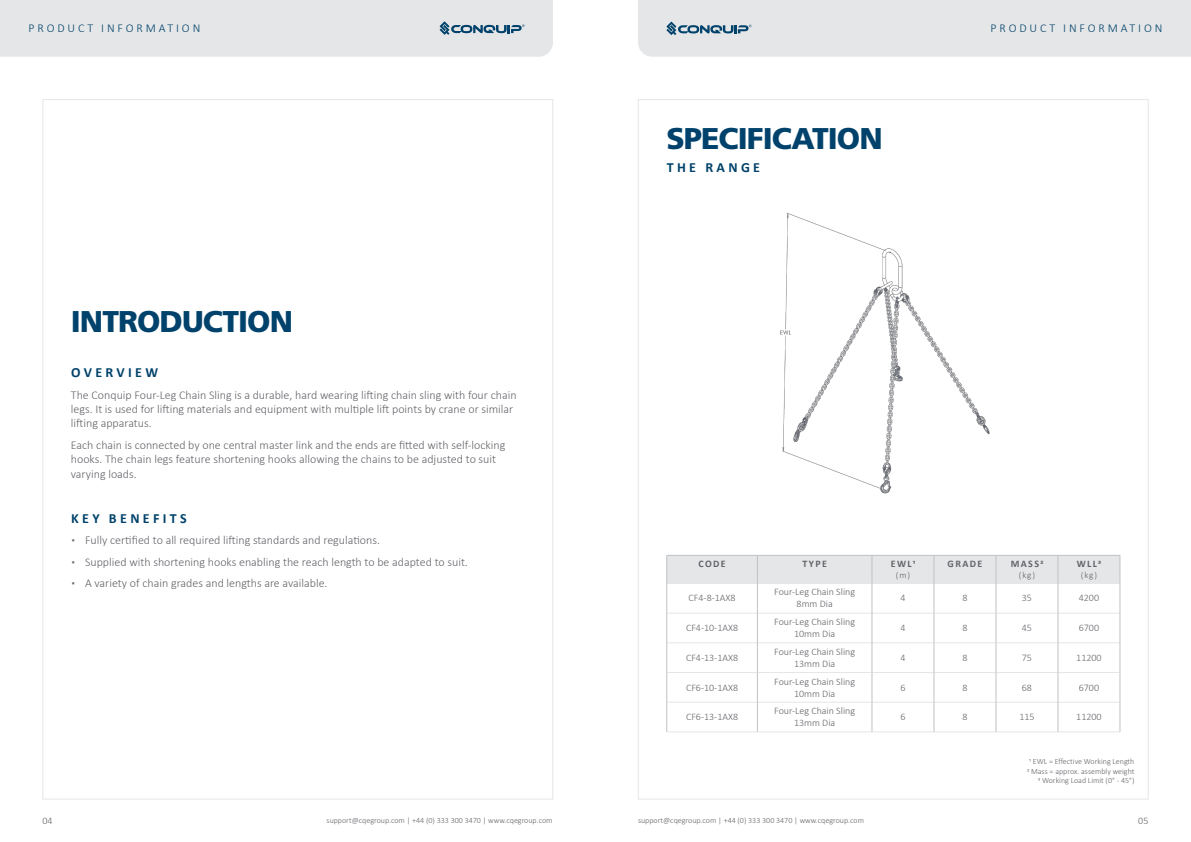
<style>
.page{position:relative;width:1191px;height:842px;background:#fff}
.page>*{position:absolute;margin:0;border:0;box-sizing:border-box;transform-origin:0 0}
.t1{font:900 30px "Frutiger LT Std";letter-spacing:-.03em;color:#00426b}
.t2{font:700 14px "Calibri";letter-spacing:.24em;color:#00426b}
.t3{font:300 12px/14.4px "Calibri";color:#636469}
.t4{font:300 12px "Calibri";letter-spacing:.24em;color:#00426b}
.t5{font:300 10px/12px "Calibri";color:#636469;text-align:center}
.t6{font:700 10px "Calibri";letter-spacing:.14em;color:#636469}
.t7{font:300 9px "Calibri";color:#636469}
.t8{font:300 8px/9.6px "Calibri";color:#636469;text-align:right}
</style>
<div class="page">
<div style="left:0;top:0;width:553px;height:57px;background:#e5e6e7"></div>
<div style="left:638px;top:0;width:553px;height:57px;background:#e5e6e7"></div>
<hr style="left:667px;top:583px;width:90px;height:1px;background:#e5e6e7">
<hr style="left:757px;top:583px;width:114px;height:1px;background:#e5e6e7">
<hr style="left:872px;top:583px;width:61px;height:1px;background:#e5e6e7">
<hr style="left:934px;top:583px;width:61px;height:1px;background:#e5e6e7">
<hr style="left:996px;top:583px;width:61px;height:1px;background:#e5e6e7">
<hr style="left:1058px;top:583px;width:61px;height:1px;background:#e5e6e7">
<hr style="left:667px;top:613px;width:90px;height:1px;background:#e5e6e7">
<hr style="left:757px;top:613px;width:114px;height:1px;background:#e5e6e7">
<hr style="left:872px;top:613px;width:61px;height:1px;background:#e5e6e7">
<hr style="left:934px;top:613px;width:61px;height:1px;background:#e5e6e7">
<hr style="left:996px;top:613px;width:61px;height:1px;background:#e5e6e7">
<hr style="left:1058px;top:613px;width:61px;height:1px;background:#e5e6e7">
<hr style="left:667px;top:643px;width:90px;height:1px;background:#e5e6e7">
<hr style="left:757px;top:643px;width:114px;height:1px;background:#e5e6e7">
<hr style="left:872px;top:643px;width:61px;height:1px;background:#e5e6e7">
<hr style="left:934px;top:643px;width:61px;height:1px;background:#e5e6e7">
<hr style="left:996px;top:643px;width:61px;height:1px;background:#e5e6e7">
<hr style="left:1058px;top:643px;width:61px;height:1px;background:#e5e6e7">
<hr style="left:667px;top:672px;width:90px;height:1px;background:#e5e6e7">
<hr style="left:757px;top:672px;width:114px;height:1px;background:#e5e6e7">
<hr style="left:872px;top:672px;width:61px;height:1px;background:#e5e6e7">
<hr style="left:934px;top:672px;width:61px;height:1px;background:#e5e6e7">
<hr style="left:996px;top:672px;width:61px;height:1px;background:#e5e6e7">
<hr style="left:1058px;top:672px;width:61px;height:1px;background:#e5e6e7">
<hr style="left:667px;top:702px;width:90px;height:1px;background:#e5e6e7">
<hr style="left:757px;top:702px;width:114px;height:1px;background:#e5e6e7">
<hr style="left:872px;top:702px;width:61px;height:1px;background:#e5e6e7">
<hr style="left:934px;top:702px;width:61px;height:1px;background:#e5e6e7">
<hr style="left:996px;top:702px;width:61px;height:1px;background:#e5e6e7">
<hr style="left:1058px;top:702px;width:61px;height:1px;background:#e5e6e7">
<hr style="left:666px;top:732px;width:91px;height:1px;background:#e5e6e7">
<hr style="left:757px;top:732px;width:115px;height:1px;background:#e5e6e7">
<hr style="left:872px;top:732px;width:62px;height:1px;background:#e5e6e7">
<hr style="left:934px;top:732px;width:62px;height:1px;background:#e5e6e7">
<hr style="left:996px;top:732px;width:62px;height:1px;background:#e5e6e7">
<hr style="left:1058px;top:732px;width:62px;height:1px;background:#e5e6e7">
<div style="left:666px;top:555px;width:454px;height:28px;background:#e5e6e7"></div>
<hr style="left:666px;top:583px;width:1px;height:30px;background:#c0c1c4">
<hr style="left:757px;top:583px;width:1px;height:30px;background:#c0c1c4">
<hr style="left:871px;top:583px;width:1px;height:30px;background:#c0c1c4">
<hr style="left:933px;top:583px;width:1px;height:30px;background:#c0c1c4">
<hr style="left:995px;top:583px;width:1px;height:30px;background:#c0c1c4">
<hr style="left:1057px;top:583px;width:1px;height:30px;background:#c0c1c4">
<hr style="left:1119px;top:583px;width:1px;height:30px;background:#c0c1c4">
<hr style="left:666px;top:613px;width:1px;height:30px;background:#c0c1c4">
<hr style="left:757px;top:613px;width:1px;height:30px;background:#c0c1c4">
<hr style="left:871px;top:613px;width:1px;height:30px;background:#c0c1c4">
<hr style="left:933px;top:613px;width:1px;height:30px;background:#c0c1c4">
<hr style="left:995px;top:613px;width:1px;height:30px;background:#c0c1c4">
<hr style="left:1057px;top:613px;width:1px;height:30px;background:#c0c1c4">
<hr style="left:1119px;top:613px;width:1px;height:30px;background:#c0c1c4">
<svg style="left:666px;top:643px;width:1px;height:29px"></svg>
<svg style="left:757px;top:643px;width:1px;height:29px"></svg>
<svg style="left:871px;top:643px;width:1px;height:29px"></svg>
<svg style="left:933px;top:643px;width:1px;height:29px"></svg>
<svg style="left:995px;top:643px;width:1px;height:29px"></svg>
<svg style="left:1057px;top:643px;width:1px;height:29px"></svg>
<svg style="left:1119px;top:643px;width:1px;height:29px"></svg>
<hr style="left:666px;top:672px;width:1px;height:30px;background:#c0c1c4">
<hr style="left:757px;top:672px;width:1px;height:30px;background:#c0c1c4">
<hr style="left:871px;top:672px;width:1px;height:30px;background:#c0c1c4">
<hr style="left:933px;top:672px;width:1px;height:30px;background:#c0c1c4">
<hr style="left:995px;top:672px;width:1px;height:30px;background:#c0c1c4">
<hr style="left:1057px;top:672px;width:1px;height:30px;background:#c0c1c4">
<hr style="left:1119px;top:672px;width:1px;height:30px;background:#c0c1c4">
<hr style="left:666px;top:702px;width:1px;height:30px;background:#c0c1c4">
<hr style="left:757px;top:702px;width:1px;height:30px;background:#c0c1c4">
<hr style="left:871px;top:702px;width:1px;height:30px;background:#c0c1c4">
<hr style="left:933px;top:702px;width:1px;height:30px;background:#c0c1c4">
<hr style="left:995px;top:702px;width:1px;height:30px;background:#c0c1c4">
<hr style="left:1057px;top:702px;width:1px;height:30px;background:#c0c1c4">
<hr style="left:1119px;top:702px;width:1px;height:30px;background:#c0c1c4">
<img style="left:638px;top:190px;width:352px;height:315px">
<p class="t4" style="left:29px;top:21px;width:173px">PRODUCT INFORMATION</p>
<p class="t4" style="left:990px;top:21px;width:173px">PRODUCT INFORMATION</p>
<h1 class="t1" style="left:71px;top:303px;width:224px">INTRODUCTION</h1>
<p class="t2" style="left:71px;top:363px;width:88px">OVERVIEW</p>
<p class="t3" style="left:71px;top:387px;width:447px">The Conquip Four-Leg Chain Sling is a durable, hard wearing lifting chain sling with four chain legs. It is used for lifting materials and equipment with multiple lift points by crane or similar lifting apparatus.</p>
<p class="t3" style="left:71px;top:438px;width:436px">Each chain is connected by one central master link and the ends are fitted with self-locking hooks. The chain legs feature shortening hooks allowing the chains to be adjusted to suit varying loads.</p>
<p class="t2" style="left:71px;top:508px;width:117px">KEY BENEFITS</p>
<p class="t3" style="left:71px;top:533px;width:310px">▪ Fully certified to all required lifting standards and regulations.</p>
<p class="t3" style="left:71px;top:555px;width:398px">▪ Supplied with shortening hooks enabling the reach length to be adapted to suit.</p>
<p class="t3" style="left:71px;top:576px;width:258px">▪ A variety of chain grades and lengths are available.</p>
<h1 class="t1" style="left:666px;top:120px;width:218px">SPECIFICATION</h1>
<p class="t2" style="left:667px;top:157px;width:95px">THE RANGE</p>
<p class="t6" style="left:698px;top:557px;width:29px">CODE</p>
<p class="t6" style="left:802px;top:557px;width:26px">TYPE</p>
<p class="t6" style="left:890px;top:557px;width:26px">EWL1</p>
<p class="t7" style="left:895px;top:569px;width:16px">(m)</p>
<p class="t6" style="left:947px;top:557px;width:36px">GRADE</p>
<p class="t6" style="left:1010px;top:557px;width:34px">MASS2</p>
<p class="t7" style="left:1018px;top:569px;width:18px">(kg)</p>
<p class="t6" style="left:1076px;top:557px;width:26px">WLL3</p>
<p class="t7" style="left:1080px;top:569px;width:18px">(kg)</p>
<p class="t5" style="left:688px;top:592px;width:48px">CF4-8-1AX8</p>
<p class="t5" style="left:774px;top:586px;width:82px">Four-Leg Chain Sling<br>8mm Dia</p>
<p class="t5" style="left:900px;top:592px;width:7px">4</p>
<p class="t5" style="left:962px;top:592px;width:7px">8</p>
<p class="t5" style="left:1022px;top:592px;width:12px">35</p>
<p class="t5" style="left:1078px;top:592px;width:22px">4200</p>
<p class="t5" style="left:686px;top:622px;width:54px">CF4-10-1AX8</p>
<p class="t5" style="left:774px;top:616px;width:82px">Four-Leg Chain Sling<br>10mm Dia</p>
<p class="t5" style="left:900px;top:622px;width:7px">4</p>
<p class="t5" style="left:962px;top:622px;width:7px">8</p>
<p class="t5" style="left:1022px;top:622px;width:12px">45</p>
<p class="t5" style="left:1078px;top:622px;width:22px">6700</p>
<p class="t5" style="left:686px;top:651px;width:54px">CF4-13-1AX8</p>
<p class="t5" style="left:774px;top:645px;width:82px">Four-Leg Chain Sling<br>13mm Dia</p>
<p class="t5" style="left:900px;top:651px;width:7px">4</p>
<p class="t5" style="left:962px;top:651px;width:7px">8</p>
<p class="t5" style="left:1022px;top:651px;width:12px">75</p>
<p class="t5" style="left:1076px;top:651px;width:27px">11200</p>
<p class="t5" style="left:686px;top:681px;width:54px">CF6-10-1AX8</p>
<p class="t5" style="left:774px;top:675px;width:82px">Four-Leg Chain Sling<br>10mm Dia</p>
<p class="t5" style="left:900px;top:681px;width:7px">6</p>
<p class="t5" style="left:962px;top:681px;width:7px">8</p>
<p class="t5" style="left:1022px;top:681px;width:12px">68</p>
<p class="t5" style="left:1078px;top:681px;width:22px">6700</p>
<p class="t5" style="left:686px;top:711px;width:54px">CF6-13-1AX8</p>
<p class="t5" style="left:774px;top:705px;width:82px">Four-Leg Chain Sling<br>13mm Dia</p>
<p class="t5" style="left:900px;top:711px;width:7px">6</p>
<p class="t5" style="left:962px;top:711px;width:7px">8</p>
<p class="t5" style="left:1019px;top:711px;width:17px">115</p>
<p class="t5" style="left:1076px;top:711px;width:27px">11200</p>
<p class="t8" style="left:1027px;top:757px;width:109px">1 EWL = Effective Working Length<br>2 Mass = approx. assembly weight<br>3 Working Load Limit (0° - 45°)</p>
<p class="t5" style="left:43px;top:814px;width:12px">04</p>
<p class="t8" style="left:326px;top:816px;width:227px">support@cqegroup.com | +44 (0) 333 300 3470 | www.cqegroup.com</p>
<p class="t8" style="left:638px;top:816px;width:227px">support@cqegroup.com | +44 (0) 333 300 3470 | www.cqegroup.com</p>
<p class="t5" style="left:1138px;top:814px;width:12px">05</p>
</div>
